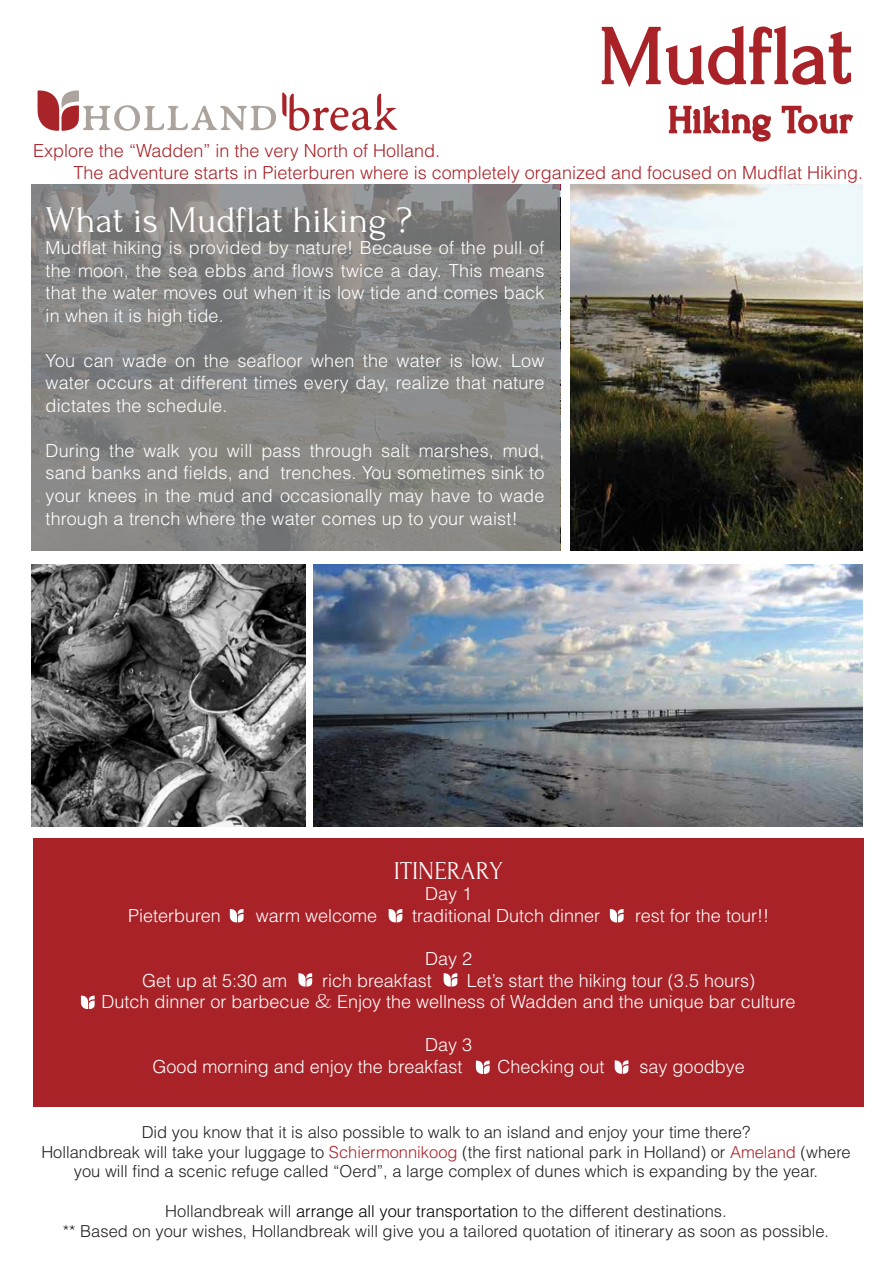
<style>
.page{position:relative;width:893px;height:1263px;background:#fff}
.page>*{position:absolute;margin:0;border:0;box-sizing:border-box;transform-origin:0 0}
.t1{font:82.35px "Forum";color:#a92228}
.t2{font:37.5px "Forum";color:#fff}
.t3{font:25.65px "Forum";color:#fff}
.t4{font:300 18px/22.5px "Helvetica LT Std";color:#fff;text-align:justify}
.t5{font:300 18px/21.6px "Helvetica LT Std";color:#a92228}
.t6{font:300 16.5px/19.8px "Helvetica LT Std";color:#231f20;text-align:center}
.s1{font-family:"Adobe Ming Std"}
.s2{color:#a92228}
.s3{color:#000}
</style>
<div class="page">
<div style="left:33px;top:838px;width:831px;height:268px;background:#a92228"></div>
<img style="left:570px;top:185px;width:292px;height:366px">
<img style="left:32px;top:564px;width:274px;height:262px">
<img style="left:314px;top:564px;width:548px;height:262px">
<svg style="left:32px;top:184px;width:528px;height:367px;background:#858584"></svg>
<svg style="left:230px;top:909px;width:14px;height:13px"></svg>
<svg style="left:610px;top:909px;width:14px;height:13px"></svg>
<svg style="left:389px;top:909px;width:13px;height:13px"></svg>
<svg style="left:298px;top:973px;width:14px;height:13px"></svg>
<svg style="left:81px;top:995px;width:14px;height:14px"></svg>
<svg style="left:444px;top:973px;width:13px;height:13px"></svg>
<svg style="left:476px;top:1060px;width:14px;height:14px"></svg>
<svg style="left:615px;top:1060px;width:13px;height:14px"></svg>
<svg style="left:601px;top:25px;width:250px;height:63px"></svg>
<svg style="left:668px;top:105px;width:103px;height:37px"></svg>
<svg style="left:781px;top:105px;width:73px;height:29px"></svg>
<svg style="left:37px;top:90px;width:361px;height:41px"></svg>
<h1 class="t1" style="left:599px;top:12px;width:254px">Mudflat</h1>
<p class="t5" style="left:73px;top:140px;width:791px;text-indent:-40px">Explore the “Wadden” in the very North of Holland.<br>The adventure starts in Pieterburen where is completely organized and focused on Mudflat Hiking.</p>
<h2 class="t2" style="left:45px;top:200px;width:368px">What is Mudflat hiking ?</h2>
<p class="t4" style="left:45px;top:237px;width:500px">Mudflat hiking is provided by nature! Because of the pull of the moon, the sea ebbs and flows twice a day. This means that the water moves out when it is low tide and comes back in when it is high tide.</p>
<p class="t4" style="left:45px;top:349px;width:500px">You can wade on the seafloor when the water is low. Low water occurs at different times every day, realize that nature dictates the schedule.</p>
<p class="t4" style="left:45px;top:439px;width:500px">During the walk you will pass through salt marshes, mud, sand banks and fields, and trenches. You sometimes sink to your knees in the mud and occasionally may have to wade through a trench where the water comes up to your waist!</p>
<h3 class="t3" style="left:394px;top:857px;width:111px">ITINERARY</h3>
<p class="t4" style="left:425px;top:882px;width:49px">Day 1</p>
<p class="t4" style="left:128px;top:904px;width:94px">Pieterburen</p>
<p class="t4" style="left:256px;top:904px;width:123px">warm welcome</p>
<p class="t4" style="left:412px;top:904px;width:190px">traditional Dutch dinner</p>
<p class="t4" style="left:635px;top:904px;width:135px">rest for the tour!!</p>
<p class="t4" style="left:425px;top:947px;width:49px">Day 2</p>
<p class="t4" style="left:142px;top:969px;width:147px">Get up at 5:30 am</p>
<p class="t4" style="left:322px;top:969px;width:111px">rich breakfast</p>
<p class="t4" style="left:102px;top:969px;width:695px;line-height:21.6px;text-indent:365px">Let’s start the hiking tour (3.5 hours)<br>Dutch dinner or barbecue <span class="s1">＆</span> Enjoy the wellness of Wadden and the unique bar culture</p>
<p class="t4" style="left:152px;top:1034px;width:321px;line-height:21.6px;text-indent:273px">Day 3<br>Good morning and enjoy the breakfast</p>
<p class="t4" style="left:498px;top:1055px;width:109px">Checking out</p>
<p class="t4" style="left:640px;top:1055px;width:107px">say goodbye</p>
<p class="t6" style="left:41px;top:1122px;width:811px">Did you know that it is also possible to walk to an island and enjoy your time there?<br>Hollandbreak will take your luggage to <span class="s2">Schiermonnikoog</span> (the first national park in Holland) or <span class="s2">Ameland</span> (where you will find a scenic refuge called “Oerd”, a large complex of dunes which is expanding by the year.</p>
<p class="t6" style="left:63px;top:1201px;width:768px">Hollandbreak will <span class="s3">arrange all your transportation</span> to the different destinations.<br>** Based on your wishes, Hollandbreak will give you a tailored quotation of itinerary as soon as possible.</p>
</div>
